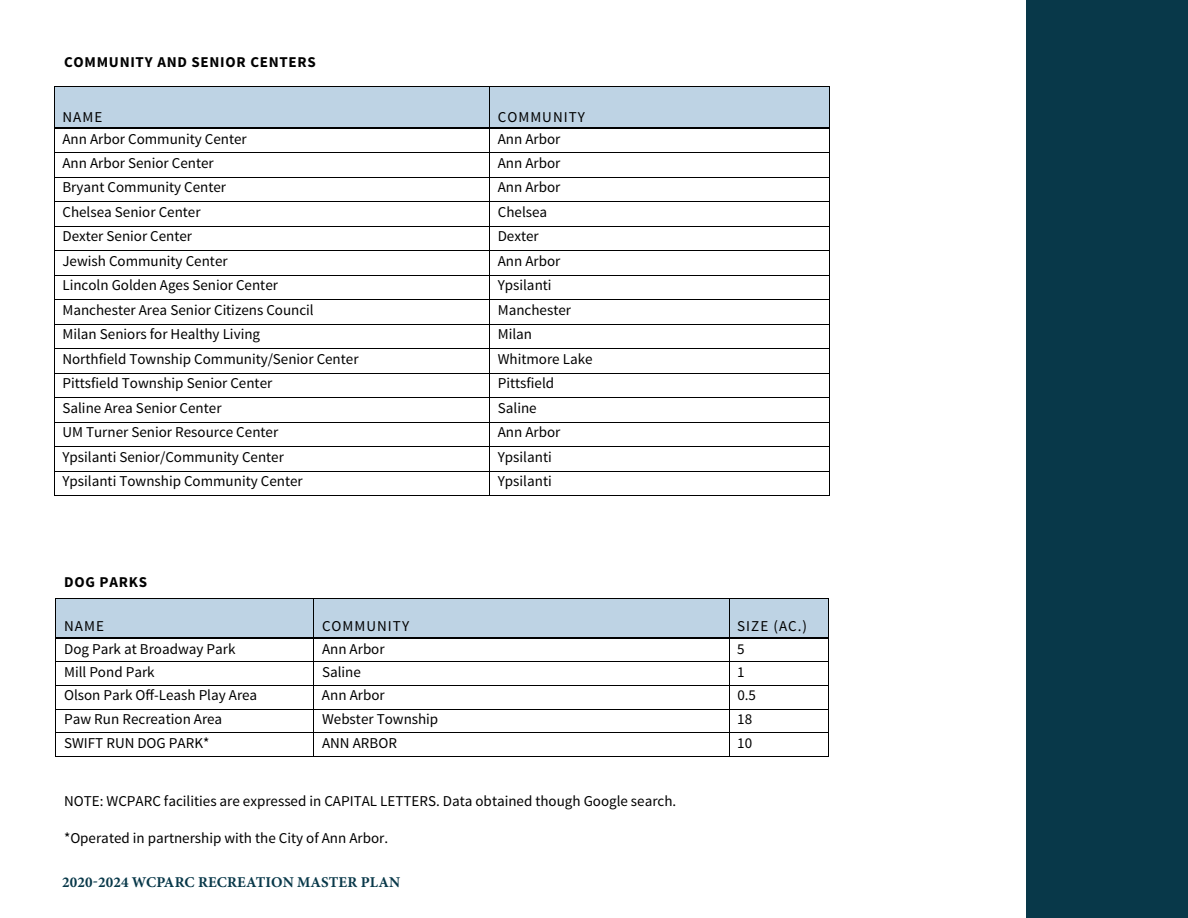
<style>
.page{position:relative;width:1188px;height:918px;background:#fff}
.page>*{position:absolute;margin:0;border:0;box-sizing:border-box;transform-origin:0 0}
.t1{font:15px "Source Sans Pro";color:#000}
.t2{font:700 15px "Minion Pro";letter-spacing:.01em;color:#083849}
.t3{font:700 15px "Source Sans Pro";letter-spacing:.05em;color:#000}
.t4{font:15px "Source Sans Pro";letter-spacing:.07em;color:#000}
</style>
<div class="page">
<div style="left:1026px;top:0;width:162px;height:918px;background:#083849"></div>
<div style="left:56px;top:599px;width:258px;height:38px;background:#bed3e4"></div>
<div style="left:314px;top:599px;width:415px;height:38px;background:#bed3e4"></div>
<div style="left:729px;top:599px;width:99px;height:38px;background:#bed3e4"></div>
<hr style="left:56px;top:598px;width:773px;height:1px;background:#000">
<hr style="left:56px;top:599px;width:1px;height:38px;background:#000">
<hr style="left:314px;top:599px;width:1px;height:38px;background:#000">
<hr style="left:729px;top:599px;width:1px;height:38px;background:#000">
<hr style="left:828px;top:599px;width:1px;height:38px;background:#000">
<hr style="left:56px;top:637px;width:258px;height:2px;background:#000">
<hr style="left:314px;top:637px;width:415px;height:2px;background:#000">
<hr style="left:729px;top:637px;width:99px;height:2px;background:#000">
<hr style="left:56px;top:661px;width:773px;height:1px;background:#000">
<hr style="left:56px;top:685px;width:773px;height:1px;background:#000">
<hr style="left:56px;top:709px;width:773px;height:1px;background:#000">
<hr style="left:56px;top:732px;width:773px;height:1px;background:#000">
<svg style="left:729px;top:639px;width:1px;height:117px"></svg>
<hr style="left:56px;top:756px;width:773px;height:1px;background:#000">
<svg style="left:828px;top:637px;width:1px;height:119px"></svg>
<div style="left:55px;top:86px;width:434px;height:42px;background:#bed3e4"></div>
<div style="left:490px;top:86px;width:339px;height:42px;background:#bed3e4"></div>
<hr style="left:54px;top:86px;width:436px;height:1px;background:#000">
<hr style="left:490px;top:86px;width:339px;height:1px;background:#000">
<hr style="left:54px;top:86px;width:1px;height:42px;background:#000">
<hr style="left:489px;top:86px;width:1px;height:42px;background:#000">
<hr style="left:829px;top:86px;width:1px;height:42px;background:#000">
<hr style="left:55px;top:128px;width:434px;height:1px;background:#000">
<hr style="left:489px;top:128px;width:340px;height:1px;background:#000">
<hr style="left:54px;top:152px;width:436px;height:1px;background:#000">
<hr style="left:490px;top:152px;width:339px;height:1px;background:#000">
<hr style="left:54px;top:177px;width:436px;height:1px;background:#000">
<hr style="left:490px;top:177px;width:339px;height:1px;background:#000">
<hr style="left:54px;top:201px;width:436px;height:1px;background:#000">
<hr style="left:490px;top:201px;width:339px;height:1px;background:#000">
<hr style="left:54px;top:226px;width:436px;height:1px;background:#000">
<hr style="left:490px;top:226px;width:339px;height:1px;background:#000">
<hr style="left:54px;top:250px;width:436px;height:1px;background:#000">
<hr style="left:490px;top:250px;width:339px;height:1px;background:#000">
<hr style="left:54px;top:275px;width:436px;height:1px;background:#000">
<hr style="left:490px;top:275px;width:339px;height:1px;background:#000">
<hr style="left:54px;top:299px;width:436px;height:1px;background:#000">
<hr style="left:490px;top:299px;width:339px;height:1px;background:#000">
<hr style="left:54px;top:324px;width:436px;height:1px;background:#000">
<hr style="left:490px;top:324px;width:339px;height:1px;background:#000">
<hr style="left:54px;top:348px;width:436px;height:1px;background:#000">
<hr style="left:490px;top:348px;width:339px;height:1px;background:#000">
<hr style="left:54px;top:373px;width:436px;height:1px;background:#000">
<hr style="left:490px;top:373px;width:339px;height:1px;background:#000">
<hr style="left:54px;top:397px;width:436px;height:1px;background:#000">
<hr style="left:490px;top:397px;width:339px;height:1px;background:#000">
<hr style="left:54px;top:422px;width:436px;height:1px;background:#000">
<hr style="left:490px;top:422px;width:339px;height:1px;background:#000">
<hr style="left:54px;top:446px;width:436px;height:1px;background:#000">
<hr style="left:490px;top:446px;width:339px;height:1px;background:#000">
<hr style="left:54px;top:471px;width:436px;height:1px;background:#000">
<hr style="left:490px;top:471px;width:339px;height:1px;background:#000">
<svg style="left:54px;top:128px;width:1px;height:368px"></svg>
<hr style="left:54px;top:496px;width:435px;height:1px;background:#000">
<svg style="left:489px;top:129px;width:1px;height:367px"></svg>
<hr style="left:490px;top:496px;width:339px;height:1px;background:#000">
<svg style="left:829px;top:128px;width:1px;height:368px"></svg>
<p class="t3" style="left:64px;top:52px;width:253px">COMMUNITY AND SENIOR CENTERS</p>
<p class="t1" style="left:62px;top:107px;width:41px">NAME</p>
<p class="t4" style="left:498px;top:107px;width:89px">COMMUNITY</p>
<p class="t1" style="left:62px;top:130px;width:186px">Ann Arbor Community Center</p>
<p class="t1" style="left:498px;top:130px;width:64px">Ann Arbor</p>
<p class="t1" style="left:62px;top:153px;width:153px">Ann Arbor Senior Center</p>
<p class="t1" style="left:498px;top:153px;width:64px">Ann Arbor</p>
<p class="t1" style="left:62px;top:178px;width:165px">Bryant Community Center</p>
<p class="t1" style="left:498px;top:178px;width:64px">Ann Arbor</p>
<p class="t1" style="left:62px;top:202px;width:140px">Chelsea Senior Center</p>
<p class="t1" style="left:498px;top:202px;width:51px">Chelsea</p>
<p class="t1" style="left:62px;top:227px;width:131px">Dexter Senior Center</p>
<p class="t1" style="left:498px;top:227px;width:43px">Dexter</p>
<p class="t1" style="left:62px;top:251px;width:167px">Jewish Community Center</p>
<p class="t1" style="left:498px;top:251px;width:64px">Ann Arbor</p>
<p class="t1" style="left:62px;top:276px;width:217px">Lincoln Golden Ages Senior Center</p>
<p class="t1" style="left:498px;top:276px;width:55px">Ypsilanti</p>
<p class="t1" style="left:62px;top:301px;width:253px">Manchester Area Senior Citizens Council</p>
<p class="t1" style="left:498px;top:301px;width:75px">Manchester</p>
<p class="t1" style="left:62px;top:325px;width:199px">Milan Seniors for Healthy Living</p>
<p class="t1" style="left:498px;top:325px;width:36px">Milan</p>
<p class="t1" style="left:62px;top:350px;width:298px">Northfield Township Community/Senior Center</p>
<p class="t1" style="left:498px;top:350px;width:96px">Whitmore Lake</p>
<p class="t1" style="left:62px;top:374px;width:211px">Pittsfield Township Senior Center</p>
<p class="t1" style="left:498px;top:374px;width:58px">Pittsfield</p>
<p class="t1" style="left:62px;top:399px;width:161px">Saline Area Senior Center</p>
<p class="t1" style="left:498px;top:399px;width:40px">Saline</p>
<p class="t1" style="left:62px;top:423px;width:217px">UM Turner Senior Resource Center</p>
<p class="t1" style="left:498px;top:423px;width:64px">Ann Arbor</p>
<p class="t1" style="left:62px;top:448px;width:223px">Ypsilanti Senior/Community Center</p>
<p class="t1" style="left:498px;top:448px;width:55px">Ypsilanti</p>
<p class="t1" style="left:62px;top:472px;width:242px">Ypsilanti Township Community Center</p>
<p class="t1" style="left:498px;top:472px;width:55px">Ypsilanti</p>
<p class="t3" style="left:64px;top:573px;width:85px">DOG PARKS</p>
<p class="t1" style="left:64px;top:617px;width:41px">NAME</p>
<p class="t4" style="left:322px;top:617px;width:89px">COMMUNITY</p>
<p class="t1" style="left:737px;top:617px;width:71px">SIZE (AC.)</p>
<p class="t1" style="left:64px;top:639px;width:173px">Dog Park at Broadway Park</p>
<p class="t1" style="left:322px;top:639px;width:64px">Ann Arbor</p>
<p class="t1" style="left:737px;top:639px;width:9px">5</p>
<p class="t1" style="left:64px;top:662px;width:92px">Mill Pond Park</p>
<p class="t1" style="left:322px;top:662px;width:40px">Saline</p>
<p class="t1" style="left:737px;top:662px;width:9px">1</p>
<p class="t1" style="left:64px;top:686px;width:195px">Olson Park Off-Leash Play Area</p>
<p class="t1" style="left:322px;top:686px;width:64px">Ann Arbor</p>
<p class="t1" style="left:737px;top:686px;width:20px">0.5</p>
<p class="t1" style="left:64px;top:710px;width:160px">Paw Run Recreation Area</p>
<p class="t1" style="left:322px;top:710px;width:118px">Webster Township</p>
<p class="t1" style="left:737px;top:710px;width:16px">18</p>
<p class="t1" style="left:64px;top:734px;width:147px">SWIFT RUN DOG PARK*</p>
<p class="t1" style="left:322px;top:734px;width:77px">ANN ARBOR</p>
<p class="t1" style="left:737px;top:734px;width:16px">10</p>
<p class="t1" style="left:64px;top:792px;width:614px">NOTE: WCPARC facilities are expressed in CAPITAL LETTERS. Data obtained though Google search.</p>
<p class="t1" style="left:64px;top:828px;width:326px">*Operated in partnership with the City of Ann Arbor.</p>
<p class="t2" style="left:62px;top:872px;width:340px">2020-2024 WCPARC RECREATION MASTER PLAN</p>
</div>
